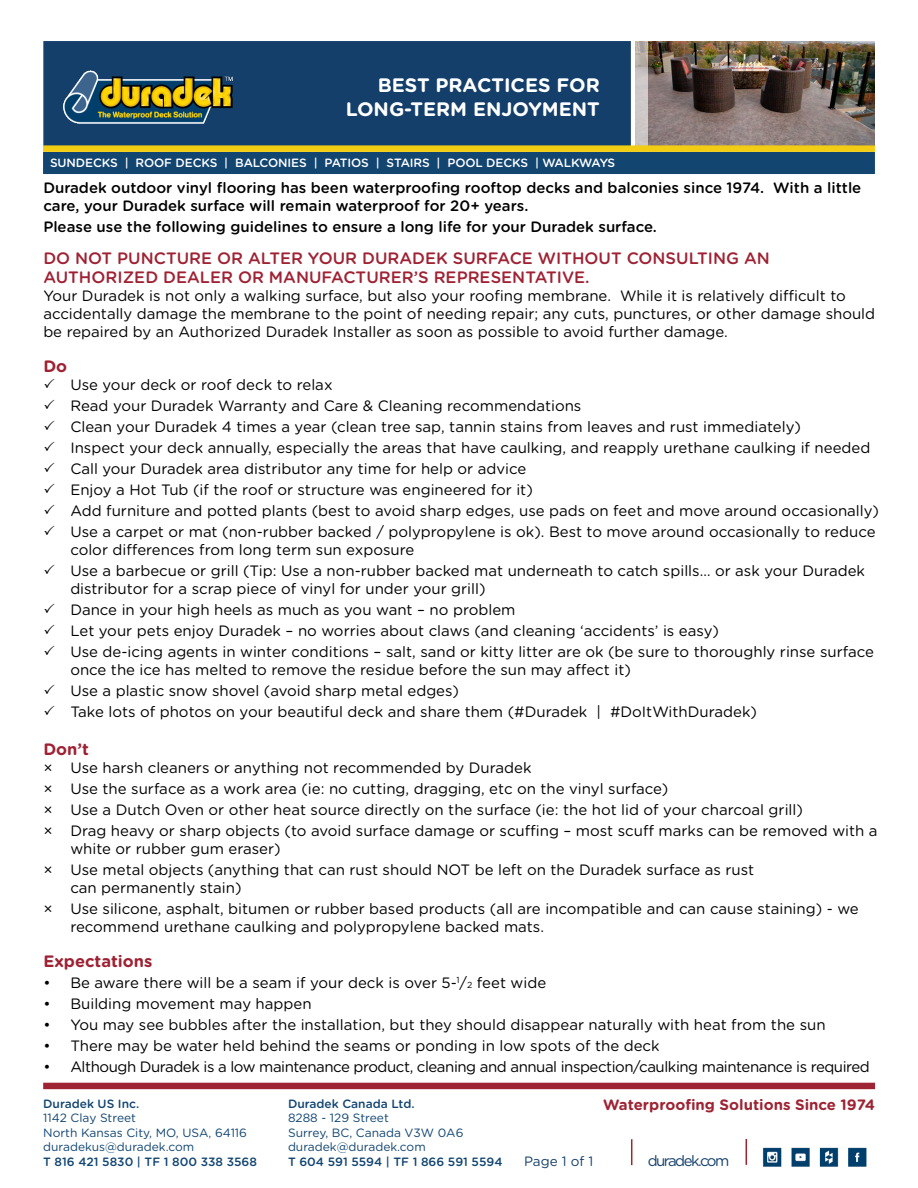
<style>
.page{position:relative;width:918px;height:1188px;background:#fff}
.page>*{position:absolute;margin:0;border:0;box-sizing:border-box;transform-origin:0 0}
.t1{font:700 19.5px/23.4px "Gotham Rounded";color:#fff;text-align:right}
.t2{font:500 16.5px/19.8px "Gotham Rounded";color:#9e2233}
.t3{font:700 16.5px "Gotham Rounded";color:#9e2233}
.t4{font:15px/18px "Gotham Rounded";color:#000}
.t5{font:500 15px/18px "Gotham Rounded";color:#000}
.t6{font:15px "Gotham Rounded";letter-spacing:-.03em;color:#000}
.t7{font:700 15px "Gotham Rounded";color:#9e2434}
.t8{font:15px "Gotham Rounded";letter-spacing:-.1em;color:#143f6b}
.t9{font:13.5px "Gotham Rounded";color:#143f6b}
.t10{font:12px/14.4px "Gotham Rounded";color:#114572}
.t11{font:500 12px "Gotham Rounded";color:#114572}
.t12{font:500 12px "Gotham Rounded";letter-spacing:-.01em;color:#fff}
.s1{font-size:8.7px}
</style>
<div class="page">
<div style="left:43px;top:41px;width:588px;height:106px;background:#143f6b"></div>
<div style="left:43px;top:152px;width:832px;height:22px;background:#134571"></div>
<img style="left:648px;top:41px;width:227px;height:104px">
<svg style="left:635px;top:41px;width:13px;height:104px"></svg>
<svg style="left:43px;top:145px;width:832px;height:7px;background:#e7c51b"></svg>
<img style="left:63px;top:71px;width:169px;height:52px">
<div style="left:43px;top:1083px;width:832px;height:6px;background:#9e2434"></div>
<svg style="left:631px;top:1139px;width:1px;height:26px"></svg>
<svg style="left:746px;top:1139px;width:1px;height:26px"></svg>
<img style="left:763px;top:1147px;width:104px;height:20px">
<h1 class="t1" style="left:346px;top:73px;width:256px">BEST PRACTICES FOR<br>LONG-TERM ENJOYMENT</h1>
<p class="t12" style="left:50px;top:154px;width:567px">SUNDECKS | ROOF DECKS | BALCONIES | PATIOS | STAIRS | POOL DECKS | WALKWAYS</p>
<p class="t5" style="left:43px;top:178px;width:820px">Duradek outdoor vinyl flooring has been waterproofing rooftop decks and balconies since 1974. With a little care, your Duradek surface will remain waterproof for 20+ years.</p>
<p class="t5" style="left:43px;top:217px;width:615px">Please use the following guidelines to ensure a long life for your Duradek surface.</p>
<p class="t2" style="left:43px;top:247px;width:728px">DO NOT PUNCTURE OR ALTER YOUR DURADEK SURFACE WITHOUT CONSULTING AN<br>AUTHORIZED DEALER OR MANUFACTURER’S REPRESENTATIVE.</p>
<p class="t4" style="left:43px;top:287px;width:833px">Your Duradek is not only a walking surface, but also your roofing membrane. While it is relatively difficult to accidentally damage the membrane to the point of needing repair; any cuts, punctures, or other damage should be repaired by an Authorized Duradek Installer as soon as possible to avoid further damage.</p>
<p class="t3" style="left:43px;top:354px;width:25px">Do</p>
<p class="t4" style="left:43px;top:375px;width:291px">✓ Use your deck or roof deck to relax</p>
<p class="t4" style="left:43px;top:396px;width:540px">✓ Read your Duradek Warranty and Care &amp; Cleaning recommendations</p>
<p class="t4" style="left:43px;top:417px;width:759px">✓ Clean your Duradek 4 times a year (clean tree sap, tannin stains from leaves and rust immediately)</p>
<p class="t4" style="left:43px;top:438px;width:829px">✓ Inspect your deck annually, especially the areas that have caulking, and reapply urethane caulking if needed</p>
<p class="t4" style="left:43px;top:459px;width:485px">✓ Call your Duradek area distributor any time for help or advice</p>
<p class="t4" style="left:43px;top:480px;width:491px">✓ Enjoy a Hot Tub (if the roof or structure was engineered for it)</p>
<p class="t4" style="left:43px;top:501px;width:837px">✓ Add furniture and potted plants (best to avoid sharp edges, use pads on feet and move around occasionally)</p>
<p class="t4" style="left:70px;top:522px;width:807px;text-indent:-27px">✓ Use a carpet or mat (non-rubber backed / polypropylene is ok). Best to move around occasionally to reduce color differences from long term sun exposure</p>
<p class="t4" style="left:70px;top:561px;width:796px;text-indent:-27px">✓ Use a barbecue or grill (Tip: Use a non-rubber backed mat underneath to catch spills… or ask your Duradek distributor for a scrap piece of vinyl for under your grill)</p>
<p class="t4" style="left:43px;top:600px;width:474px">✓ Dance in your high heels as much as you want – no problem</p>
<p class="t4" style="left:43px;top:621px;width:677px">✓ Let your pets enjoy Duradek – no worries about claws (and cleaning ‘accidents’ is easy)</p>
<p class="t4" style="left:70px;top:642px;width:805px;text-indent:-27px">✓ Use de-icing agents in winter conditions – salt, sand or kitty litter are ok (be sure to thoroughly rinse surface once the ice has melted to remove the residue before the sun may affect it)</p>
<p class="t4" style="left:43px;top:681px;width:417px">✓ Use a plastic snow shovel (avoid sharp metal edges)</p>
<p class="t4" style="left:43px;top:702px;width:715px">✓ Take lots of photos on your beautiful deck and share them (#Duradek | #DoItWithDuradek)</p>
<p class="t3" style="left:43px;top:737px;width:47px">Don’t</p>
<p class="t4" style="left:43px;top:757px;width:836px;line-height:21px">× Use harsh cleaners or anything not recommended by Duradek<br>× Use the surface as a work area (ie: no cutting, dragging, etc on the vinyl surface)<br>× Use a Dutch Oven or other heat source directly on the surface (ie: the hot lid of your charcoal grill)<br>× Drag heavy or sharp objects (to avoid surface damage or scuffing – most scuff marks can be removed with a</p>
<p class="t4" style="left:43px;top:838px;width:712px;line-height:21px;text-indent:27px">white or rubber gum eraser)<br>× Use metal objects (anything that can rust should NOT be left on the Duradek surface as rust</p>
<p class="t4" style="left:43px;top:877px;width:817px;line-height:21px;text-indent:27px">can permanently stain)<br>× Use silicone, asphalt, bitumen or rubber based products (all are incompatible and can cause staining) - we</p>
<p class="t4" style="left:70px;top:917px;width:475px">recommend urethane caulking and polypropylene backed mats.</p>
<p class="t3" style="left:43px;top:949px;width:111px">Expectations</p>
<p class="t4" style="left:43px;top:973px;width:504px">• Be aware there will be a seam if your deck is over 5-<sup>1</sup>/<span class="s1">2</span> feet wide</p>
<p class="t4" style="left:43px;top:994px;width:270px">• Building movement may happen</p>
<p class="t4" style="left:43px;top:1015px;width:784px">• You may see bubbles after the installation, but they should disappear naturally with heat from the sun</p>
<p class="t4" style="left:43px;top:1036px;width:618px">• There may be water held behind the seams or ponding in low spots of the deck</p>
<p class="t6" style="left:43px;top:1056px;width:828px">• Although Duradek is a low maintenance product, cleaning and annual inspection/caulking maintenance is required</p>
<p class="t11" style="left:43px;top:1095px;width:98px">Duradek US Inc.</p>
<p class="t10" style="left:43px;top:1110px;width:205px">1142 Clay Street<br>North Kansas City, MO, USA, 64116 duradekus@duradek.com</p>
<p class="t11" style="left:43px;top:1153px;width:215px">T 816 421 5830 | TF 1 800 338 3568</p>
<p class="t11" style="left:288px;top:1095px;width:128px">Duradek Canada Ltd.</p>
<p class="t10" style="left:288px;top:1110px;width:177px">8288 - 129 Street<br>Surrey, BC, Canada V3W 0A6 duradek@duradek.com</p>
<p class="t11" style="left:288px;top:1153px;width:216px">T 604 591 5594 | TF 1 866 591 5594</p>
<p class="t9" style="left:524px;top:1152px;width:71px">Page 1 of 1</p>
<p class="t8" style="left:648px;top:1151px;width:83px">duradek.com</p>
<p class="t7" style="left:603px;top:1094px;width:273px">Waterproofing Solutions Since 1974</p>
</div>
